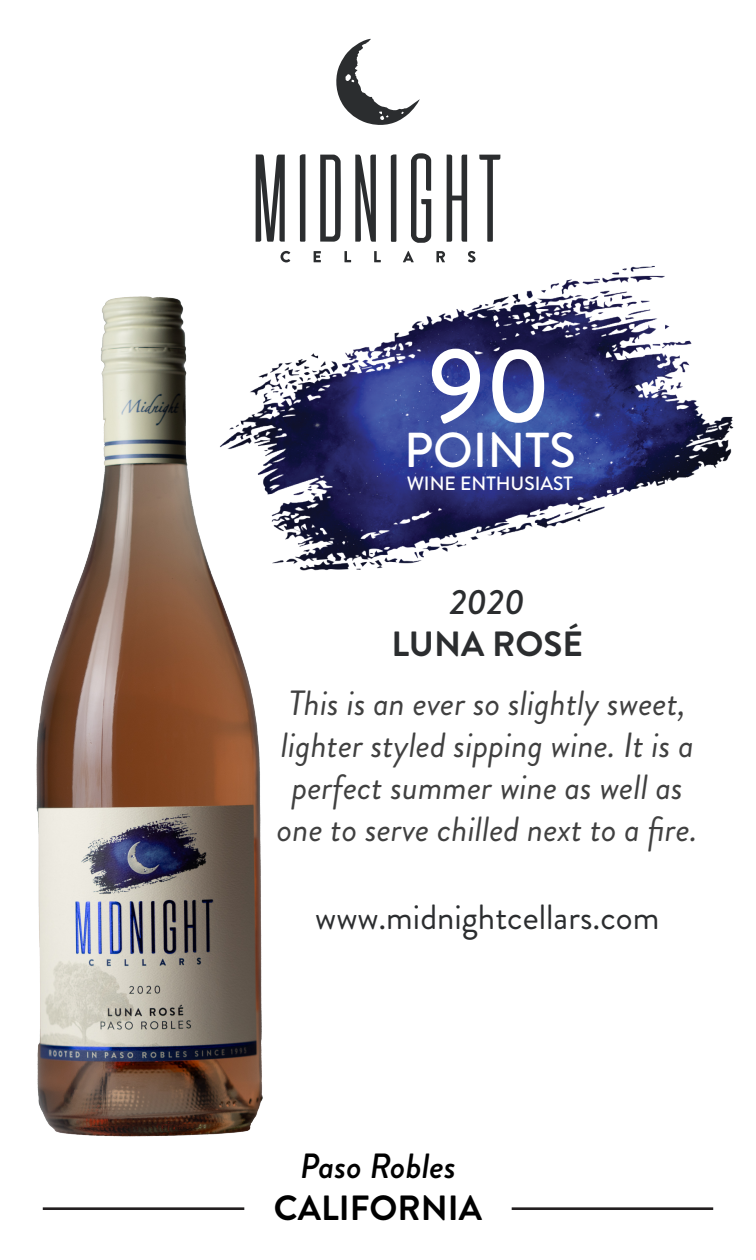
<style>
.page{position:relative;width:756px;height:1260px;background:#fff}
.page>*{position:absolute;margin:0;border:0;box-sizing:border-box;transform-origin:0 0}
.t1{font:500 105px "Brandon Grotesque";color:#fff}
.t2{font:500 49px "Brandon Grotesque";color:#fff}
.t3{font:italic 35px/42px "Brandon Grotesque";color:#404040;text-align:center}
.t4{font:35px "Brandon Grotesque";color:#2b2d2f}
.t5{font:italic 500 35px "Brandon Grotesque";color:#000}
.t6{font:700 35px "Brandon Grotesque";color:#000}
.t7{font:700 35px "Brandon Grotesque";color:#2b2d2f}
.t8{font:italic 500 35px "Brandon Grotesque";color:#2b2d2f}
.t9{font:500 19.25px "Brandon Grotesque";color:#fff}
</style>
<div class="page">
<svg style="left:336px;top:39px;width:84px;height:86px"></svg>
<svg style="left:256px;top:154px;width:29px;height:88px"></svg>
<svg style="left:300px;top:154px;width:5px;height:88px"></svg>
<svg style="left:320px;top:155px;width:21px;height:87px"></svg>
<svg style="left:355px;top:155px;width:21px;height:87px"></svg>
<svg style="left:391px;top:154px;width:5px;height:88px"></svg>
<svg style="left:411px;top:153px;width:20px;height:90px"></svg>
<svg style="left:447px;top:155px;width:20px;height:87px"></svg>
<svg style="left:479px;top:155px;width:21px;height:87px"></svg>
<hr style="left:512px;top:1207px;width:201px;height:3px;background:#231f20">
<hr style="left:43px;top:1207px;width:201px;height:3px;background:#231f20">
<img style="left:36px;top:251px;width:698px;height:886px">
<h1 class="t1" style="left:428px;top:313px;width:124px">90</h1>
<h2 class="t2" style="left:404px;top:417px;width:173px">POINTS</h2>
<p class="t9" style="left:407px;top:470px;width:168px">WINE ENTHUSIAST</p>
<p class="t8" style="left:450px;top:578px;width:77px">2020</p>
<p class="t7" style="left:392px;top:619px;width:193px">LUNA ROSÉ</p>
<p class="t3" style="left:277px;top:683px;width:422px">This is an ever so slightly sweet, lighter styled sipping wine. It is a perfect summer wine as well as one to serve chilled next to a fire.</p>
<p class="t4" style="left:315px;top:893px;width:346px">www.midnightcellars.com</p>
<p class="t5" style="left:300px;top:1142px;width:157px">Paso Robles</p>
<p class="t6" style="left:274px;top:1184px;width:210px">CALIFORNIA</p>
</div>
